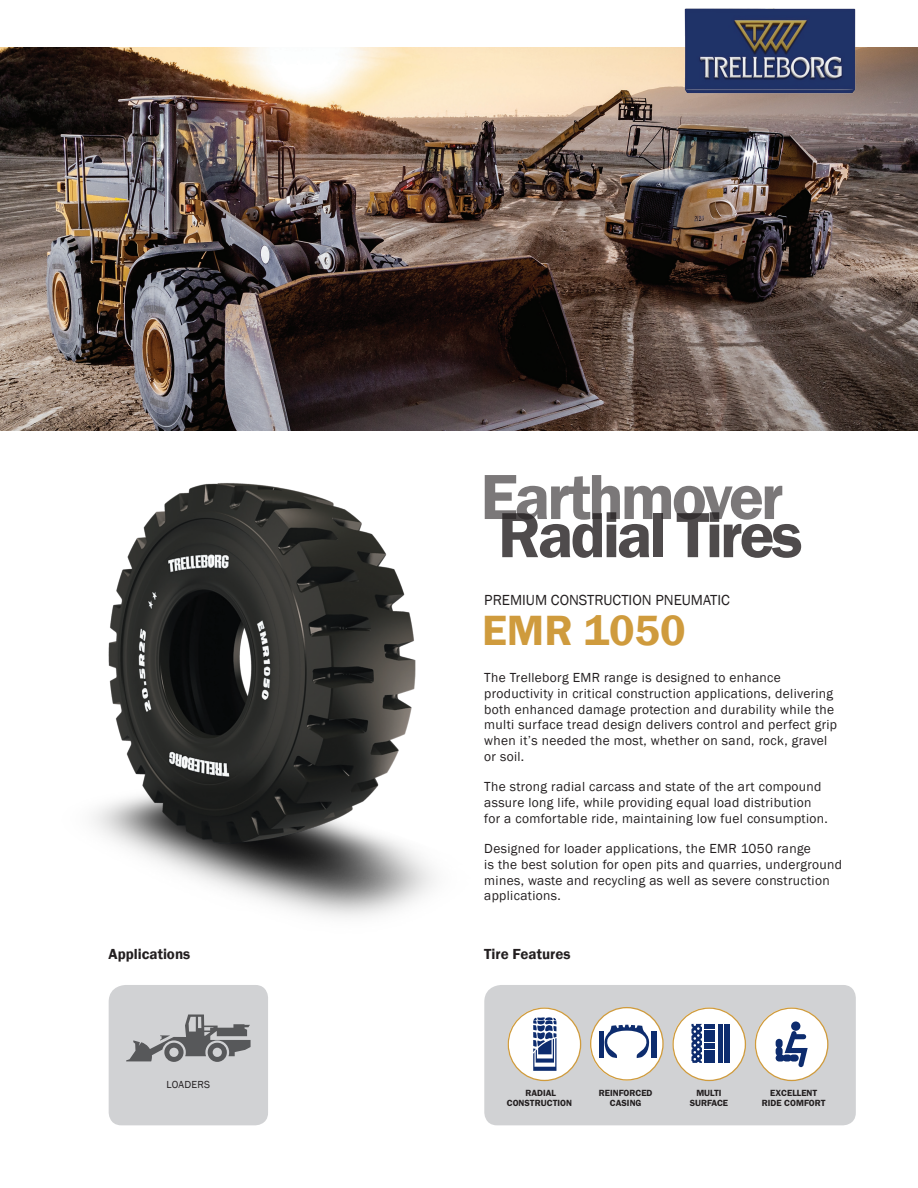
<style>
.page{position:relative;width:918px;height:1188px;background:#fff}
.page>*{position:absolute;margin:0;border:0;box-sizing:border-box;transform-origin:0 0}
.t1{font:600 66px "Franklin Gothic";letter-spacing:-.05em;color:#231f20}
.t2{font:600 43.5px "Franklin Gothic";color:#cf9b3d}
.t3{font:15px "Franklin Gothic";color:#231f20}
.t4{font:600 15px "Franklin Gothic";color:#231f20}
.t5{font:13.5px/15.8px "Franklin Gothic";letter-spacing:.025em;color:#231f20}
.t6{font:10.5px "Franklin Gothic";letter-spacing:.025em;color:#231f20}
.t7{font:600 9px/9.8px "ITC Franklin Gothic Std";color:#231f20;text-align:center}
</style>
<div class="page">
<img style="left:25px;top:430px;width:455px;height:487px">
<img style="left:0;top:48px;width:918px;height:382px">
<div style="left:484px;top:985px;width:372px;height:140px;background:#d1d2d4"></div>
<div style="left:508px;top:1007px;width:73px;height:74px;background:#fff;border-radius:50%"></div>
<div style="left:590px;top:1007px;width:73px;height:74px;background:#fff;border-radius:50%"></div>
<div style="left:672px;top:1007px;width:74px;height:74px;background:#fff;border-radius:50%"></div>
<div style="left:755px;top:1007px;width:73px;height:74px;background:#fff;border-radius:50%"></div>
<img style="left:684px;top:8px;width:172px;height:95px">
<svg style="left:109px;top:985px;width:159px;height:140px;background:#c4c5c7"></svg>
<div style="left:755px;top:1007px;width:73px;height:74px;border:1px solid #cf9b3d;border-radius:50%"></div>
<div style="left:791px;top:1021px;width:9px;height:10px;background:#0d2c6e;border-radius:50%"></div>
<svg style="left:776px;top:1031px;width:32px;height:36px"></svg>
<div style="left:590px;top:1007px;width:74px;height:74px;border:1px solid #cf9b3d;border-radius:50%"></div>
<svg style="left:604px;top:1025px;width:46px;height:33px"></svg>
<hr style="left:601px;top:1031px;width:3px;height:27px;background:#0d2c6e">
<hr style="left:599px;top:1031px;width:3px;height:27px;background:#0d2c6e">
<hr style="left:654px;top:1031px;width:3px;height:27px;background:#0d2c6e">
<hr style="left:651px;top:1031px;width:3px;height:27px;background:#0d2c6e">
<div style="left:705px;top:1043px;width:10px;height:6px;background:#0d2c6e"></div>
<div style="left:705px;top:1037px;width:10px;height:5px;background:#0d2c6e"></div>
<div style="left:705px;top:1030px;width:10px;height:5px;background:#0d2c6e"></div>
<div style="left:705px;top:1057px;width:10px;height:6px;background:#0d2c6e"></div>
<div style="left:705px;top:1050px;width:10px;height:5px;background:#0d2c6e"></div>
<div style="left:705px;top:1024px;width:10px;height:5px;background:#0d2c6e"></div>
<hr style="left:720px;top:1024px;width:3px;height:39px;background:#0d2c6e">
<hr style="left:724px;top:1024px;width:3px;height:39px;background:#0d2c6e">
<hr style="left:718px;top:1024px;width:3px;height:39px;background:#0d2c6e">
<hr style="left:727px;top:1024px;width:3px;height:39px;background:#0d2c6e">
<svg style="left:691px;top:1024px;width:11px;height:39px"></svg>
<div style="left:672px;top:1007px;width:74px;height:74px;border:1px solid #cf9b3d;border-radius:50%"></div>
<div style="left:508px;top:1007px;width:73px;height:74px;border:1px solid #cf9b3d;border-radius:50%"></div>
<svg style="left:533px;top:1017px;width:24px;height:54px"></svg>
<h1 class="t1" style="left:480px;top:456px;width:305px">Earthmover</h1>
<h1 class="t1" style="left:498px;top:494px;width:306px">Radial Tires</h1>
<p class="t3" style="left:484px;top:591px;width:247px">PREMIUM CONSTRUCTION PNEUMATIC</p>
<h2 class="t2" style="left:482px;top:603px;width:205px">EMR 1050</h2>
<p class="t5" style="left:484px;top:670px;width:354px">The Trelleborg EMR range is designed to enhance productivity in critical construction applications, delivering both enhanced damage protection and durability while the multi surface tread design delivers control and perfect grip when it’s needed the most, whether on sand, rock, gravel or soil.</p>
<p class="t5" style="left:484px;top:779px;width:345px">The strong radial carcass and state of the art compound assure long life, while providing equal load distribution for a comfortable ride, maintaining low fuel consumption.</p>
<p class="t5" style="left:484px;top:841px;width:359px">Designed for loader applications, the EMR 1050 range<br>is the best solution for open pits and quarries, underground mines, waste and recycling as well as severe construction applications.</p>
<p class="t4" style="left:109px;top:944px;width:83px">Applications</p>
<p class="t4" style="left:484px;top:944px;width:88px">Tire Features</p>
<p class="t6" style="left:167px;top:1078px;width:45px">LOADERS</p>
<p class="t7" style="left:507px;top:1088px;width:67px">RADIAL<br>CONSTRUCTION</p>
<p class="t7" style="left:599px;top:1088px;width:55px">REINFORCED<br>CASING</p>
<p class="t7" style="left:690px;top:1088px;width:40px">MULTI<br>SURFACE</p>
<p class="t7" style="left:762px;top:1088px;width:65px">EXCELLENT<br>RIDE COMFORT</p>
</div>
